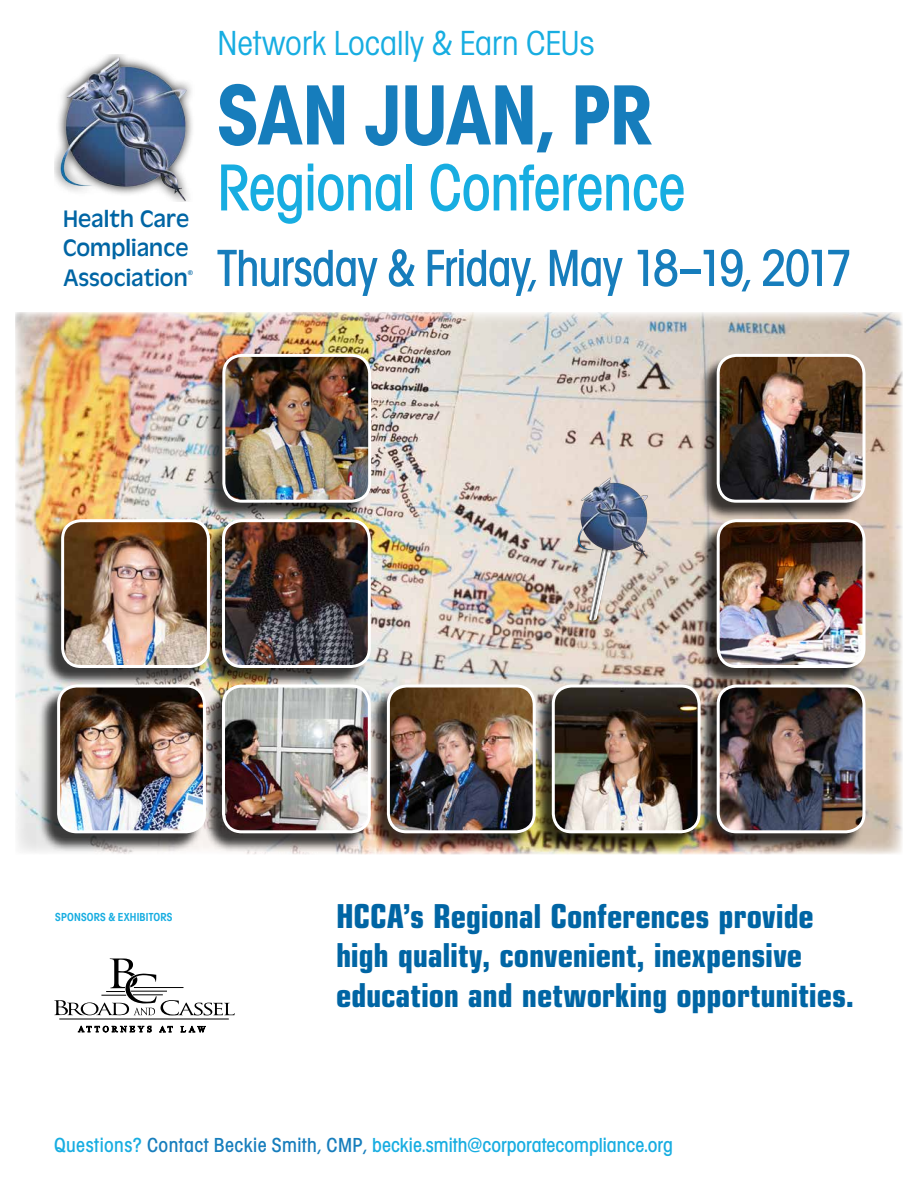
<style>
.page{position:relative;width:918px;height:1188px;background:#fff}
.page>*{position:absolute;margin:0;border:0;box-sizing:border-box;transform-origin:0 0}
.t1{font:700 condensed 88.2px "Avignon";letter-spacing:.005em;color:#167dbc;scale:.93 1}
.t2{font:500 condensed 68.55px "Avignon";letter-spacing:-.01em;color:#17ade1;scale:.93 1}
.t3{font:500 condensed 54px "Avignon";letter-spacing:-.015em;color:#167dbc;scale:.93 1}
.t4{font:condensed 36px "Avignon";color:#17ade1}
.t5{font:700 condensed 33px/39.6px "Eurostile LT Std";letter-spacing:-.005em;color:#0065a4}
.t6{font:24.75px/29.7px "Antigone";color:#0065a4;text-align:justify}
.t7{font:500 condensed 21px "Avignon";color:#17ade1}
.t8{font:600 condensed 12px "Avignon";letter-spacing:.015em;color:#17ade1}
.t9{font:7.05px "Antigone";color:#0065a4}
.s1{color:#167dbc}
</style>
<div class="page">
<img style="left:15px;top:312px;width:888px;height:543px">
<div style="left:38px;top:356px;width:825px;height:496px;background:#000;opacity:.75"></div>
<img style="left:224px;top:521px;width:145px;height:146px">
<div style="left:222px;top:519px;width:149px;height:149px;border:3px solid #fff;border-radius:18px"></div>
<img style="left:224px;top:686px;width:145px;height:146px">
<div style="left:222px;top:685px;width:149px;height:148px;border:3px solid #fff;border-radius:18px"></div>
<img style="left:59px;top:686px;width:145px;height:146px">
<div style="left:57px;top:685px;width:149px;height:148px;border:3px solid #fff;border-radius:18px"></div>
<img style="left:718px;top:521px;width:146px;height:146px">
<div style="left:717px;top:519px;width:149px;height:149px;border:3px solid #fff;border-radius:18px"></div>
<img style="left:553px;top:686px;width:146px;height:146px">
<div style="left:552px;top:685px;width:149px;height:148px;border:3px solid #fff;border-radius:18px"></div>
<img style="left:388px;top:686px;width:146px;height:146px">
<div style="left:387px;top:685px;width:149px;height:148px;border:3px solid #fff;border-radius:18px"></div>
<img style="left:224px;top:355px;width:146px;height:146px">
<div style="left:222px;top:354px;width:149px;height:149px;border:3px solid #fff;border-radius:18px"></div>
<img style="left:63px;top:521px;width:145px;height:146px">
<div style="left:61px;top:519px;width:149px;height:149px;border:3px solid #fff;border-radius:18px"></div>
<img style="left:718px;top:355px;width:146px;height:146px">
<div style="left:717px;top:354px;width:149px;height:149px;border:3px solid #fff;border-radius:18px"></div>
<img style="left:718px;top:686px;width:146px;height:146px">
<div style="left:717px;top:685px;width:149px;height:148px;border:3px solid #fff;border-radius:18px"></div>
<img style="left:54px;top:57px;width:139px;height:144px">
<hr style="left:59px;top:1019px;width:170px;height:1px;background:#000">
<svg style="left:54px;top:959px;width:181px;height:57px"></svg>
<svg style="left:78px;top:1026px;width:73px;height:6px"></svg>
<svg style="left:159px;top:1026px;width:13px;height:6px"></svg>
<svg style="left:181px;top:1026px;width:24px;height:6px"></svg>
<p class="t6" style="left:63px;top:204px;width:128px">Health Care Compliance Association</p>
<p class="t9" style="left:188px;top:268px;width:7px">®</p>
<p class="t4" style="left:218px;top:23px;width:378px">Network Locally &amp; Earn CEUs</p>
<h1 class="t1" style="left:218px;top:63px;width:469px">SAN JUAN, PR</h1>
<h2 class="t2" style="left:217px;top:149px;width:505px">Regional Conference</h2>
<h3 class="t3" style="left:217px;top:237px;width:684px">Thursday &amp; Friday, May 18–19, 2017</h3>
<p class="t8" style="left:55px;top:910px;width:119px">SPONSORS &amp; EXHIBITORS</p>
<p class="t5" style="left:336px;top:896px;width:520px">HCCA’s Regional Conferences provide high quality, convenient, inexpensive education and networking opportunities.</p>
<p class="t7" style="left:54px;top:1133px;width:620px">Questions? <span class="s1">Contact Beckie Smith, CMP,</span> beckie.smith@corporatecompliance.org</p>
</div>
